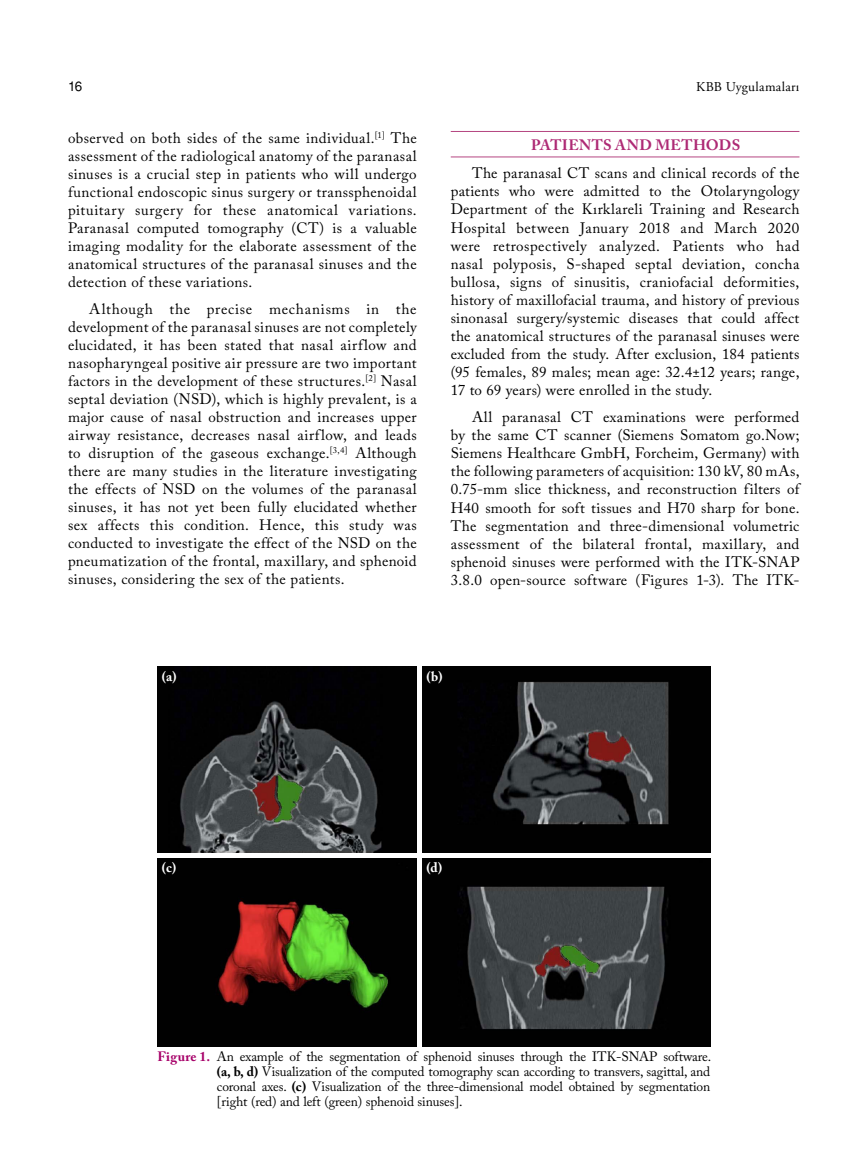
<style>
.page{position:relative;width:859px;height:1170px;background:#fff}
.page>*{position:absolute;margin:0;border:0;box-sizing:border-box;transform-origin:0 0}
.t1{font:15px/18px "Adobe Caslon Pro";letter-spacing:.02em;color:#000;text-align:justify}
.t2{font:700 15px "Adobe Caslon Pro";letter-spacing:.025em;color:#ae2a75}
.t3{font:13.5px/15px "Adobe Caslon Pro";letter-spacing:-.01em;color:#000;text-align:justify}
.t4{font:13.5px "Adobe Garamond Pro";letter-spacing:.02em;color:#000}
.t5{font:700 13.5px "Adobe Caslon Pro";color:#fff}
.t6{font:13.5px "Helvetica Normal Tr";color:#000}
.s1{font-weight:700;color:#a70069}
.s2{font-weight:700}
</style>
<div class="page">
<hr style="left:451px;top:131px;width:348px;height:1px;background:#b54581">
<hr style="left:451px;top:157px;width:348px;height:1px;background:#b54581">
<img style="left:157px;top:666px;width:553px;height:380px">
<hr style="left:417px;top:665px;width:4px;height:382px;background:#fff">
<div style="left:157px;top:852px;width:554px;height:5px;background:#fff"></div>
<p class="t6" style="left:68px;top:78px;width:16px">16</p>
<p class="t4" style="left:696px;top:78px;width:105px">KBB Uygulamaları</p>
<p class="t1" style="left:68px;top:129px;width:350px">observed on both sides of the same individual.<sup>[1]</sup> The assessment of the radiological anatomy of the paranasal sinuses is a crucial step in patients who will undergo functional endoscopic sinus surgery or transsphenoidal pituitary surgery for these anatomical variations.<br>Paranasal computed tomography (CT) is a valuable imaging modality for the elaborate assessment of the anatomical structures of the paranasal sinuses and the detection of these variations.</p>
<p class="t1" style="left:68px;top:299px;width:350px;text-indent:21px">Although the precise mechanisms in the development of the paranasal sinuses are not completely elucidated, it has been stated that nasal airflow and nasopharyngeal positive air pressure are two important factors in the development of these structures.<sup>[2]</sup> Nasal septal deviation (NSD), which is highly prevalent, is a major cause of nasal obstruction and increases upper airway resistance, decreases nasal airflow, and leads to disruption of the gaseous exchange.<sup>[3,4]</sup> Although there are many studies in the literature investigating the effects of NSD on the volumes of the paranasal sinuses, it has not yet been fully elucidated whether sex affects this condition. Hence, this study was conducted to investigate the effect of the NSD on the pneumatization of the frontal, maxillary, and sphenoid sinuses, considering the sex of the patients.</p>
<p class="t2" style="left:531px;top:135px;width:211px">PATIENTS AND METHODS</p>
<p class="t1" style="left:451px;top:164px;width:350px;text-indent:21px">The paranasal CT scans and clinical records of the patients who were admitted to the Otolaryngology Department of the Kırklareli Training and Research Hospital between January 2018 and March 2020 were retrospectively analyzed. Patients who had nasal polyposis, S-shaped septal deviation, concha bullosa, signs of sinusitis, craniofacial deformities, history of maxillofacial trauma, and history of previous sinonasal surgery/systemic diseases that could affect the anatomical structures of the paranasal sinuses were excluded from the study. After exclusion, 184 patients (95 females, 89 males; mean age: 32.4±12 years; range, 17 to 69 years) were enrolled in the study.</p>
<p class="t1" style="left:451px;top:408px;width:350px;text-indent:21px">All paranasal CT examinations were performed by the same CT scanner (Siemens Somatom go.Now; Siemens Healthcare GmbH, Forcheim, Germany) with the following parameters of acquisition: 130 kV, 80 mAs, 0.75-mm slice thickness, and reconstruction filters of H40 smooth for soft tissues and H70 sharp for bone.<br>The segmentation and three-dimensional volumetric assessment of the bilateral frontal, maxillary, and sphenoid sinuses were performed with the ITK-SNAP 3.8.0 open-source software (Figures 1-3). The ITK-</p>
<p class="t5" style="left:162px;top:668px;width:16px">(a)</p>
<p class="t5" style="left:162px;top:859px;width:16px">(c)</p>
<p class="t5" style="left:426px;top:668px;width:17px">(b)</p>
<p class="t5" style="left:426px;top:859px;width:17px">(d)</p>
<p class="t3" style="left:217px;top:1048px;width:496px;text-indent:-60px"><span class="s1">Figure 1.</span> An example of the segmentation of sphenoid sinuses through the ITK-SNAP software. <span class="s2">(a, b, d)</span> Visualization of the computed tomography scan according to transvers, sagittal, and coronal axes. <span class="s2">(c)</span> Visualization of the three-dimensional model obtained by segmentation [right (red) and left (green) sphenoid sinuses].</p>
</div>
